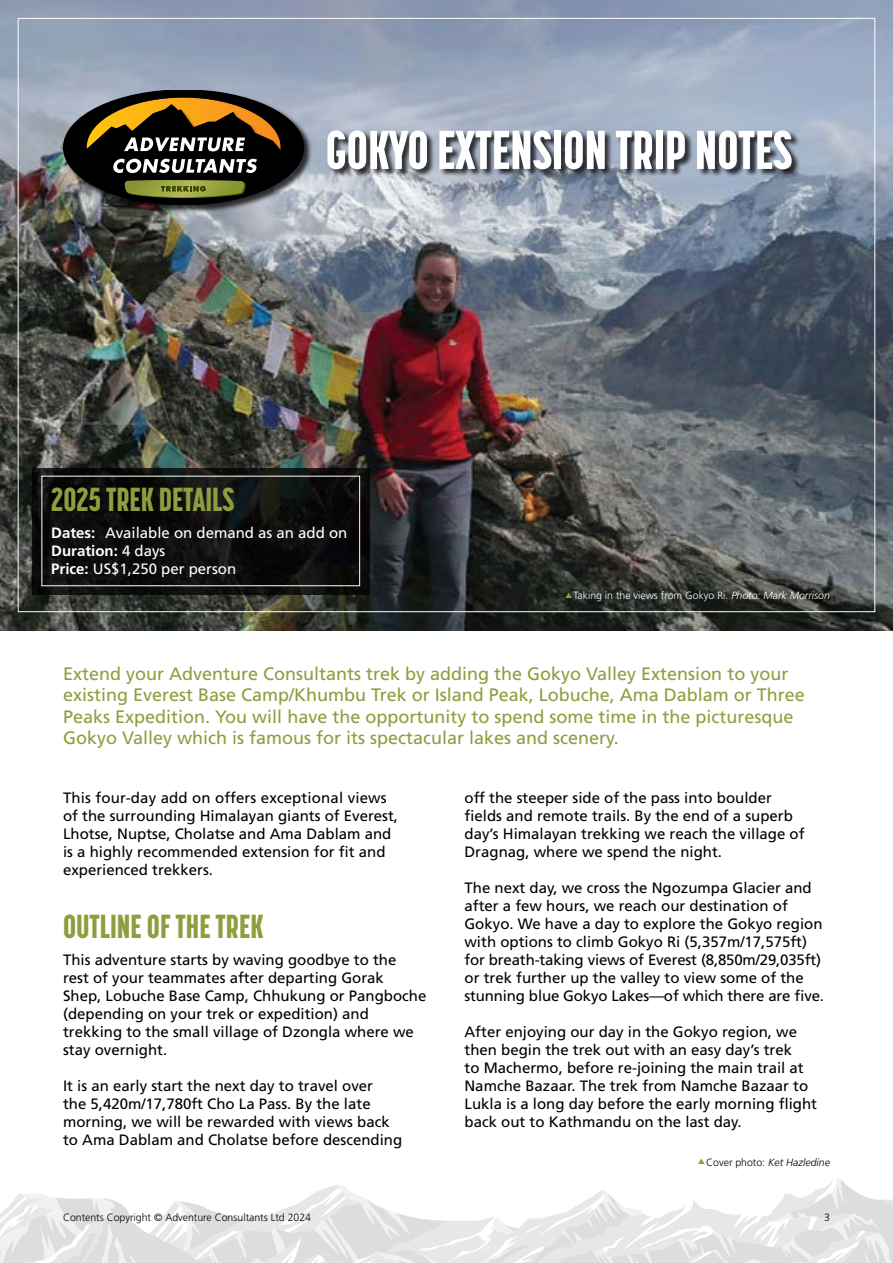
<style>
.page{position:relative;width:893px;height:1263px;background:#fff}
.page>*{position:absolute;margin:0;border:0;box-sizing:border-box;transform-origin:0 0}
.t1{font:800 54px "Korolev Compressed";color:#fff}
.t2{font:800 33px "Korolev Compressed";color:#8d9e3e}
.t3{font:18px/21.6px "Frutiger LT Std";color:#8d9e3e}
.t4{font:15px/18px "Frutiger LT Std";color:#000}
.t5{font:15px/18px "Frutiger LT Std";color:#fff}
.t6{font:300 10.5px "Frutiger LT Std";color:#000}
.t7{font:300 10.5px "Frutiger LT Std";color:#fff}
.t8{font:italic 300 10.5px "Frutiger LT Std";color:#000}
.s1{font-weight:700}
.s2{font-style:italic}
.s3{font-style:normal}
</style>
<div class="page">
<svg style="left:0;top:1178px;width:893px;height:85px"></svg>
<img style="left:0;top:0;width:893px;height:630px">
<div style="left:63px;top:90px;width:249px;height:123px;background:#000;opacity:.75"></div>
<svg style="left:63px;top:90px;width:241px;height:115px;background:#554e39"></svg>
<svg style="left:33px;top:468px;width:337px;height:127px;background:#121311"></svg>
<div style="left:329px;top:131px;width:471px;height:46px;background:#000;opacity:.75"></div>
<svg style="left:565px;top:592px;width:7px;height:6px"></svg>
<h1 class="t1" style="left:326px;top:118px;width:468px">GOKYO EXTENSION TRIP NOTES</h1>
<h2 class="t2" style="left:51px;top:480px;width:184px">2025 TREK DETAILS</h2>
<p class="t5" style="left:51px;top:523px;width:298px"><span class="s1">Dates:</span> Available on demand as an add on<br><span class="s1">Duration:</span> 4 days<br><span class="s1">Price:</span> US$1,250 per person</p>
<p class="t7" style="left:573px;top:589px;width:258px">Taking in the views from Gokyo Ri. <span class="s2">Photo: Mark Morrison</span></p>
<p class="t3" style="left:63px;top:663px;width:743px">Extend your Adventure Consultants trek by adding the Gokyo Valley Extension to your existing Everest Base Camp/Khumbu Trek or Island Peak, Lobuche, Ama Dablam or Three Peaks Expedition. You will have the opportunity to spend some time in the picturesque Gokyo Valley which is famous for its spectacular lakes and scenery.</p>
<p class="t4" style="left:63px;top:789px;width:337px">This four-day add on offers exceptional views of the surrounding Himalayan giants of Everest, Lhotse, Nuptse, Cholatse and Ama Dablam and is a highly recommended extension for fit and experienced trekkers.</p>
<h2 class="t2" style="left:63px;top:907px;width:202px">OUTLINE OF THE TREK</h2>
<p class="t4" style="left:63px;top:951px;width:365px">This adventure starts by waving goodbye to the<br>rest of your teammates after departing Gorak<br>Shep, Lobuche Base Camp, Chhukung or Pangboche (depending on your trek or expedition) and trekking to the small village of Dzongla where we stay overnight.</p>
<p class="t4" style="left:63px;top:1077px;width:341px">It is an early start the next day to travel over<br>the 5,420m/17,780ft Cho La Pass. By the late morning, we will be rewarded with views back to Ama Dablam and Cholatse before descending</p>
<p class="t4" style="left:464px;top:789px;width:342px">off the steeper side of the pass into boulder fields and remote trails. By the end of a superb day’s Himalayan trekking we reach the village of Dragnag, where we spend the night.</p>
<p class="t4" style="left:464px;top:879px;width:361px">The next day, we cross the Ngozumpa Glacier and after a few hours, we reach our destination of Gokyo. We have a day to explore the Gokyo region with options to climb Gokyo Ri (5,357m/17,575ft) for breath-taking views of Everest (8,850m/29,035ft) or trek further up the valley to view some of the stunning blue Gokyo Lakes—of which there are five.</p>
<p class="t4" style="left:464px;top:1023px;width:354px">After enjoying our day in the Gokyo region, we then begin the trek out with an easy day’s trek<br>to Machermo, before re-joining the main trail at Namche Bazaar. The trek from Namche Bazaar to Lukla is a long day before the early morning flight back out to Kathmandu on the last day.</p>
<p class="t8" style="left:706px;top:1156px;width:125px"><span class="s3">Cover photo:</span> Ket Hazledine</p>
<p class="t6" style="left:63px;top:1211px;width:250px">Contents Copyright © Adventure Consultants Ltd 2024</p>
<p class="t6" style="left:824px;top:1211px;width:7px">3</p>
</div>
